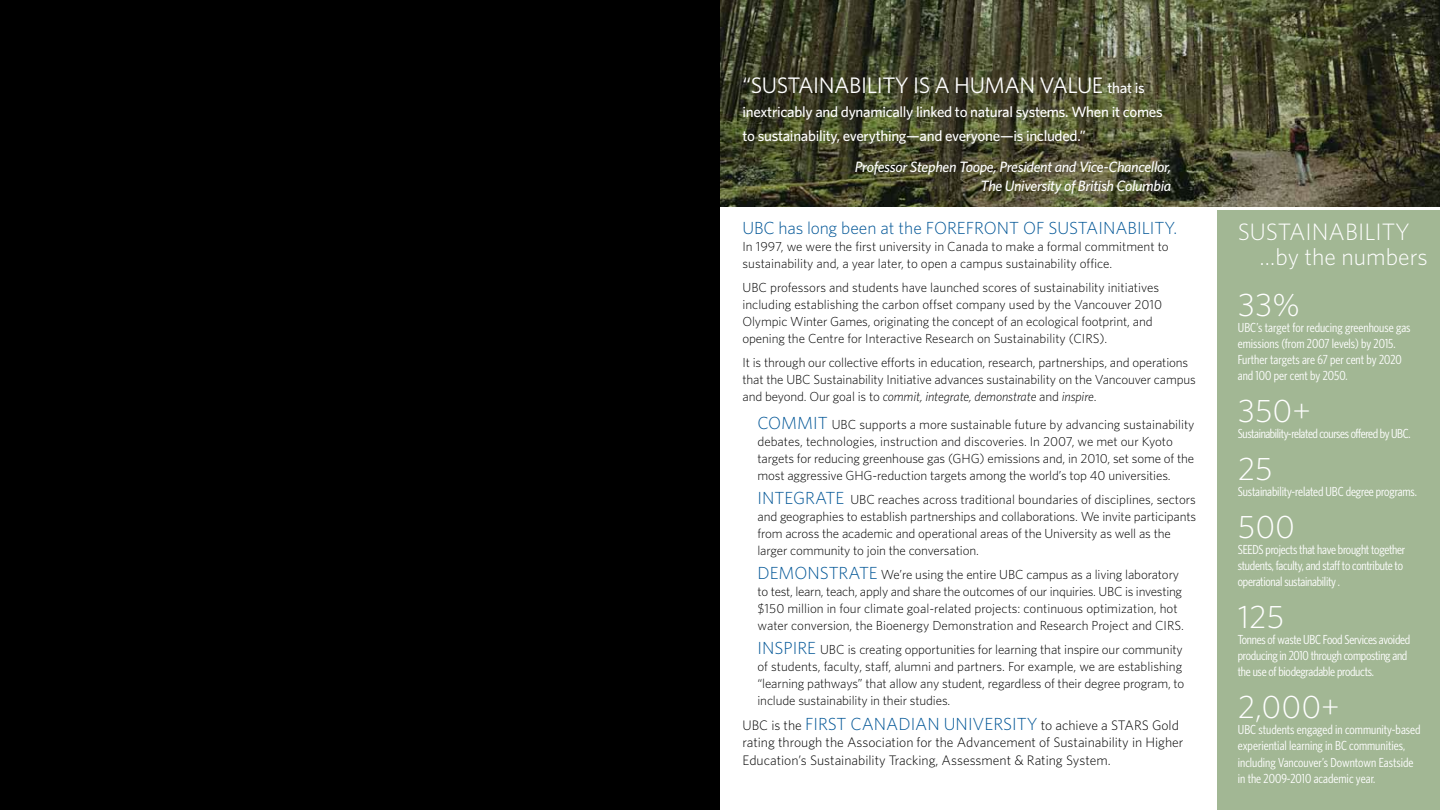
<style>
.page{position:relative;width:1440px;height:810px;background:#fff}
.page>*{position:absolute;margin:0;border:0;box-sizing:border-box;transform-origin:0 0}
.t1{font:300 32.5px "Whitney HTF";color:#fff}
.t2{font:300 23.75px/25px "Whitney HTF";color:#fff}
.t3{font:22.5px "Whitney HTF";letter-spacing:-.02em;color:#fff}
.t4{font:300 17.5px "Whitney HTF";color:#005596}
.t5{font:500 15px/23.8px "Whitney HTF";letter-spacing:-.02em;color:#fff}
.t6{font:italic 500 15px/18.8px "Whitney HTF";letter-spacing:-.02em;color:#fff;text-align:right}
.t7{font:300 13.75px/17.5px "Whitney HTF";color:#000}
.t8{font:300 13.12px/16.9px "Whitney HTF";letter-spacing:-.01em;color:#000}
.t9{font:condensed 13.12px/16.2px "Whitney HTF";letter-spacing:-.015em;color:#fff}
.s1{font-weight:500;font-size:15px}
.s2{font-style:italic}
.s3{font-size:17.5px;color:#005596}
</style>
<div class="page">
<div style="left:1218px;top:210px;width:222px;height:600px;background:#a2b794"></div>
<img style="left:720px;top:0;width:720px;height:206px">
<div style="left:0;top:0;width:720px;height:810px;background:#000"></div>
<h3 class="t3" style="left:742px;top:72px;width:404px">“SUSTAINABILITY IS A HUMAN VALUE <span class="s1">that is</span></h3>
<p class="t5" style="left:742px;top:100px;width:422px">inextricably and dynamically linked to natural systems. When it comes to sustainability, everything—and everyone—is included.”</p>
<p class="t6" style="left:855px;top:157px;width:318px">Professor Stephen Toope, President and Vice-Chancellor,<br>The University of British Columbia</p>
<h3 class="t4" style="left:742px;top:218px;width:195px">UBC has long been at the forefro</h3>
<h3 class="t4" style="left:997px;top:218px;width:62px">ntof sustai</h3>
<h3 class="t4" style="left:1103px;top:218px;width:22px">nabilit</h3>
<h3 class="t4" style="left:1164px;top:218px;width:14px">y.</h3>
<p class="t8" style="left:742px;top:238px;width:428px">In 1997, we were the first university in Canada to make a formal commitment to sustainability and, a year later, to open a campus sustainability office.</p>
<p class="t8" style="left:742px;top:279px;width:421px">UBC professors and students have launched scores of sustainability initiatives including establishing the carbon offset company used by the Vancouver 2010<br>Olympic Winter Games, originating the concept of an ecological footprint, and opening the Centre for Interactive Research on Sustainability (CIRS).</p>
<p class="t8" style="left:742px;top:354px;width:455px">It is through our collective efforts in education, research, partnerships, and operations that the UBC Sustainability Initiative advances sustainability on the Vancouver campus and beyond. Our goal is to <span class="s2">commit, integrate, demonstrate</span> and <span class="s2">inspire</span>.</p>
<h3 class="t4" style="left:758px;top:413px;width:24px">Commit</h3>
<p class="t8" style="left:758px;top:416px;width:438px;text-indent:74px">UBC supports a more sustainable future by advancing sustainability debates, technologies, instruction and discoveries. In 2007, we met our Kyoto targets for reducing greenhouse gas (GHG) emissions and, in 2010, set some of the most aggressive GHG-reduction targets among the world’s top 40 universities.</p>
<h3 class="t4" style="left:758px;top:488px;width:28px">Integrate</h3>
<p class="t8" style="left:757px;top:491px;width:440px;text-indent:93px">UBC reaches across traditional boundaries of disciplines, sectors and geographies to establish partnerships and collaborations. We invite participants from across the academic and operational areas of the University as well as the larger community to join the conversation.</p>
<h3 class="t4" style="left:758px;top:563px;width:25px">Demo</h3>
<h3 class="t4" style="left:808px;top:563px;width:23px">nstrate</h3>
<p class="t8" style="left:757px;top:566px;width:428px;text-indent:123px">We’re using the entire UBC campus as a living laboratory to test, learn, teach, apply and share the outcomes of our inquiries. UBC is investing $150 million in four climate goal-related projects: continuous optimization, hot water conversion, the Bioenergy Demonstration and Research Project and CIRS.</p>
<h3 class="t4" style="left:758px;top:638px;width:26px">Inspir</h3>
<p class="t8" style="left:757px;top:641px;width:428px;text-indent:50px"><span class="s3">E</span> UBC is creating opportunities for learning that inspire our community of students, faculty, staff, alumni and partners. For example, we are establishing “learning pathways” that allow any student, regardless of their degree program, to include sustainability in their studies.</p>
<p class="t7" style="left:742px;top:716px;width:72px">UBC is the <span class="s3">first</span></p>
<h3 class="t4" style="left:851px;top:713px;width:47px">Canadia</h3>
<h3 class="t4" style="left:927px;top:713px;width:50px">n universit</h3>
<p class="t7" style="left:742px;top:716px;width:443px;text-indent:284px"><span class="s3">y</span> to achieve a STARS Gold rating through the Association for the Advancement of Sustainability in Higher<br>Education’s Sustainability Tracking, Assessment &amp; Rating System.</p>
<h2 class="t2" style="left:1260px;top:219px;width:169px;text-indent:-22px">SUSTAINABILITY …by the numbers</h2>
<h1 class="t1" style="left:1238px;top:285px;width:64px">33%</h1>
<p class="t9" style="left:1238px;top:319px;width:174px">UBC’s target for reducing greenhouse gas emissions (from 2007 levels) by 2015.<br>Further targets are 67 per cent by 2020 and 100 per cent by 2050.</p>
<h1 class="t1" style="left:1238px;top:392px;width:75px">350+</h1>
<p class="t9" style="left:1238px;top:425px;width:174px">Sustainability-related courses offered by UBC.</p>
<h1 class="t1" style="left:1238px;top:450px;width:36px">25</h1>
<p class="t9" style="left:1238px;top:483px;width:181px">Sustainability-related UBC degree programs.</p>
<h1 class="t1" style="left:1238px;top:507px;width:59px">500</h1>
<p class="t9" style="left:1238px;top:541px;width:169px">SEEDS projects that have brought together students, faculty, and staff to contribute to operational sustainability .</p>
<h1 class="t1" style="left:1238px;top:598px;width:48px">125</h1>
<p class="t9" style="left:1238px;top:631px;width:174px">Tonnes of waste UBC Food Services avoided producing in 2010 through composting and the use of biodegradable products.</p>
<h1 class="t1" style="left:1238px;top:688px;width:103px">2,000+</h1>
<p class="t9" style="left:1238px;top:721px;width:184px">UBC students engaged in community-based experiential learning in BC communities, including Vancouver’s Downtown Eastside in the 2009-2010 academic year.</p>
</div>
